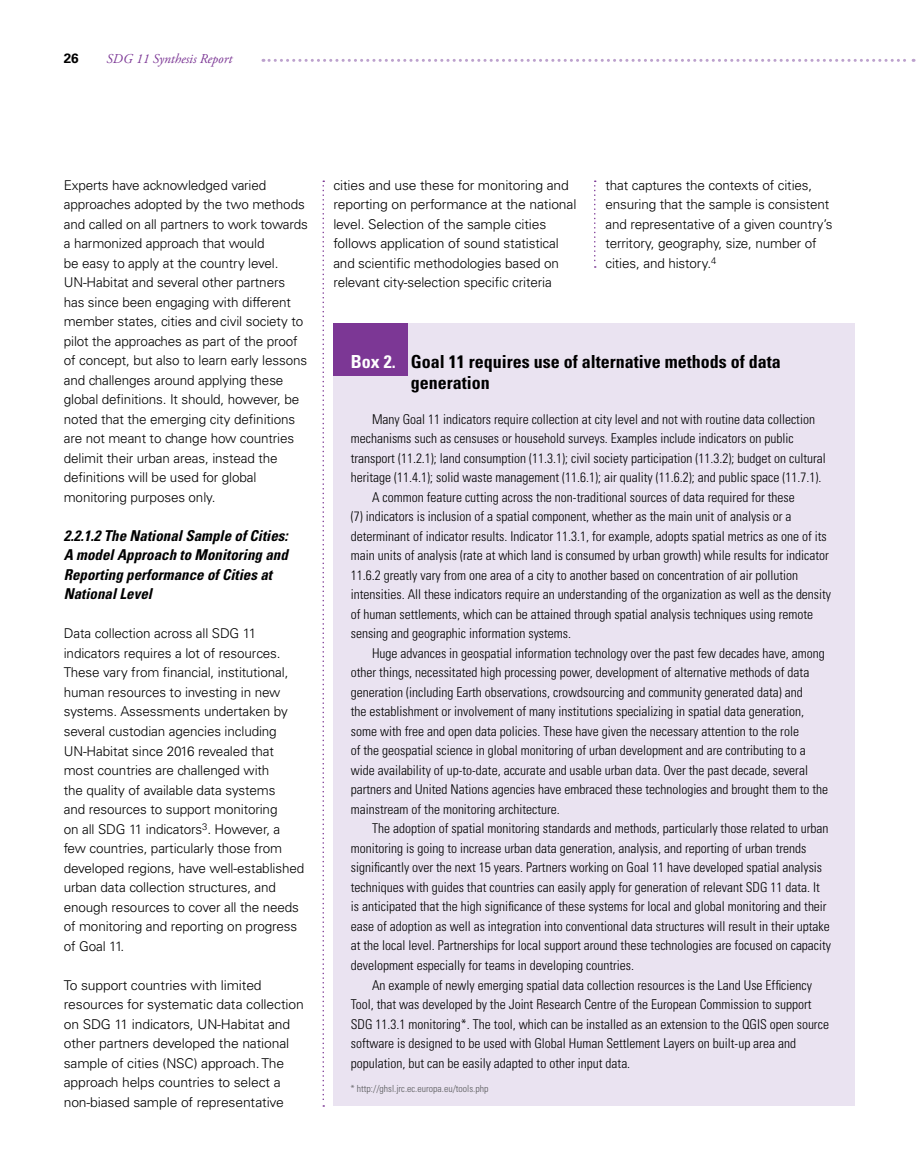
<style>
.page{position:relative;width:918px;height:1170px;background:#fff}
.page>*{position:absolute;margin:0;border:0;box-sizing:border-box;transform-origin:0 0}
.t1{font:700 condensed 18px/21px "Univers LT Std";color:#000}
.t2{font:italic 700 condensed 15px/19.5px "Univers LT Std";color:#000}
.t3{font:300 condensed 13.5px "Univers LT Std";color:#000}
.t4{font:300 13.5px/19.5px "Univers LT Std";letter-spacing:-.01em;color:#000}
.t5{font:italic 13.5px "Adobe Garamond Pro";color:#7c3795}
.t6{font:700 13.5px "Univers LT Std";color:#000}
.t7{font:300 condensed 9.75px "Univers LT Std";color:#58595b}
.s1{color:#fff}
</style>
<div class="page">
<svg style="left:263px;top:59px;width:651px;height:3px"></svg>
<svg style="left:322px;top:180px;width:2px;height:926px"></svg>
<svg style="left:594px;top:180px;width:2px;height:88px"></svg>
<div style="left:333px;top:323px;width:522px;height:783px;background:#eae3f1"></div>
<div style="left:333px;top:323px;width:75px;height:53px;background:#7c3795"></div>
<p class="t6" style="left:64px;top:50px;width:17px">26</p>
<p class="t5" style="left:106px;top:51px;width:127px">Sdg 11 Synthesis Report</p>
<p class="t4" style="left:64px;top:175px;width:246px">Experts have acknowledged varied approaches adopted by the two methods and called on all partners to work towards a harmonized approach that would<br>be easy to apply at the country level.<br>UN-Habitat and several other partners has since been engaging with different member states, cities and civil society to pilot the approaches as part of the proof of concept, but also to learn early lessons and challenges around applying these global definitions. It should, however, be noted that the emerging city definitions are not meant to change how countries delimit their urban areas, instead the definitions will be used for global monitoring purposes only.</p>
<p class="t2" style="left:64px;top:526px;width:226px">2.2.1.2 The National Sample of Cities:<br>A model Approach to Monitoring and<br>Reporting performance of Cities at<br>National Level</p>
<p class="t4" style="left:64px;top:624px;width:242px">Data collection across all SDG 11 indicators requires a lot of resources.<br>These vary from financial, institutional, human resources to investing in new systems. Assessments undertaken by several custodian agencies including UN-Habitat since 2016 revealed that most countries are challenged with<br>the quality of available data systems<br>and resources to support monitoring<br>on all SDG 11 indicators<sup>3</sup>. However, a few countries, particularly those from developed regions, have well-established urban data collection structures, and enough resources to cover all the needs of monitoring and reporting on progress of Goal 11.</p>
<p class="t4" style="left:64px;top:975px;width:241px">To support countries with limited resources for systematic data collection on SDG 11 indicators, UN-Habitat and other partners developed the national sample of cities (NSC) approach. The approach helps countries to select a non-biased sample of representative</p>
<p class="t4" style="left:333px;top:175px;width:245px">cities and use these for monitoring and reporting on performance at the national level. Selection of the sample cities follows application of sound statistical and scientific methodologies based on relevant city-selection specific criteria</p>
<p class="t4" style="left:605px;top:175px;width:229px">that captures the contexts of cities, ensuring that the sample is consistent and representative of a given country’s territory, geography, size, number of cities, and history.<sup>4</sup></p>
<h1 class="t1" style="left:411px;top:351px;width:371px;text-indent:-60px"><span class="s1">Box 2.</span> Goal 11 requires use of alternative methods of data generation</h1>
<p class="t3" style="left:372px;top:411px;width:444px">Many Goal 11 indicators require collection at city level and not with routine data collection</p>
<p class="t3" style="left:351px;top:430px;width:445px">mechanisms such as censuses or household surveys. Examples include indicators on public</p>
<p class="t3" style="left:351px;top:450px;width:477px">transport (11.2.1); land consumption (11.3.1); civil society participation (11.3.2); budget on cultural</p>
<p class="t3" style="left:351px;top:469px;width:472px">heritage (11.4.1); solid waste management (11.6.1); air quality (11.6.2); and public space (11.7.1).</p>
<p class="t3" style="left:372px;top:489px;width:424px">A common feature cutting across the non-traditional sources of data required for these</p>
<p class="t3" style="left:351px;top:508px;width:442px">(7) indicators is inclusion of a spatial component, whether as the main unit of analysis or a</p>
<p class="t3" style="left:351px;top:528px;width:477px">determinant of indicator results. Indicator 11.3.1, for example, adopts spatial metrics as one of its</p>
<p class="t3" style="left:351px;top:547px;width:480px">main units of analysis (rate at which land is consumed by urban growth) while results for indicator</p>
<p class="t3" style="left:351px;top:567px;width:449px">11.6.2 greatly vary from one area of a city to another based on concentration of air pollution</p>
<p class="t3" style="left:351px;top:586px;width:482px">intensities. All these indicators require an understanding of the organization as well as the density</p>
<p class="t3" style="left:351px;top:606px;width:464px">of human settlements, which can be attained through spatial analysis techniques using remote</p>
<p class="t3" style="left:351px;top:625px;width:222px">sensing and geographic information systems.</p>
<p class="t3" style="left:372px;top:645px;width:454px">Huge advances in geospatial information technology over the past few decades have, among</p>
<p class="t3" style="left:351px;top:664px;width:460px">other things, necessitated high processing power, development of alternative methods of data</p>
<p class="t3" style="left:351px;top:684px;width:453px">generation (including Earth observations, crowdsourcing and community generated data) and</p>
<p class="t3" style="left:351px;top:703px;width:455px">the establishment or involvement of many institutions specializing in spatial data generation,</p>
<p class="t3" style="left:351px;top:723px;width:450px">some with free and open data policies. These have given the necessary attention to the role</p>
<p class="t3" style="left:351px;top:742px;width:456px">of the geospatial science in global monitoring of urban development and are contributing to a</p>
<p class="t3" style="left:351px;top:762px;width:459px">wide availability of up-to-date, accurate and usable urban data. Over the past decade, several</p>
<p class="t3" style="left:351px;top:781px;width:479px">partners and United Nations agencies have embraced these technologies and brought them to the</p>
<p class="t3" style="left:351px;top:801px;width:211px">mainstream of the monitoring architecture.</p>
<p class="t3" style="left:372px;top:820px;width:458px">The adoption of spatial monitoring standards and methods, particularly those related to urban</p>
<p class="t3" style="left:351px;top:840px;width:457px">monitoring is going to increase urban data generation, analysis, and reporting of urban trends</p>
<p class="t3" style="left:351px;top:859px;width:473px">significantly over the next 15 years. Partners working on Goal 11 have developed spatial analysis</p>
<p class="t3" style="left:351px;top:879px;width:471px">techniques with guides that countries can easily apply for generation of relevant SDG 11 data. It</p>
<p class="t3" style="left:351px;top:898px;width:477px">is anticipated that the high significance of these systems for local and global monitoring and their</p>
<p class="t3" style="left:351px;top:918px;width:480px">ease of adoption as well as integration into conventional data structures will result in their uptake</p>
<p class="t3" style="left:351px;top:937px;width:482px">at the local level. Partnerships for local support around these technologies are focused on capacity</p>
<p class="t3" style="left:351px;top:957px;width:285px">development especially for teams in developing countries.</p>
<p class="t3" style="left:372px;top:976px;width:442px">An example of newly emerging spatial data collection resources is the Land Use Efficiency</p>
<p class="t3" style="left:351px;top:996px;width:462px">Tool, that was developed by the Joint Research Centre of the European Commission to support</p>
<p class="t3" style="left:351px;top:1015px;width:480px">SDG 11.3.1 monitoring*. The tool, which can be installed as an extension to the QGIS open source</p>
<p class="t3" style="left:351px;top:1035px;width:447px">software is designed to be used with Global Human Settlement Layers on built-up area and</p>
<p class="t3" style="left:351px;top:1054px;width:281px">population, but can be easily adapted to other input data.</p>
<p class="t7" style="left:350px;top:1082px;width:140px">* http://ghsl.jrc.ec.europa.eu/tools.php</p>
</div>
